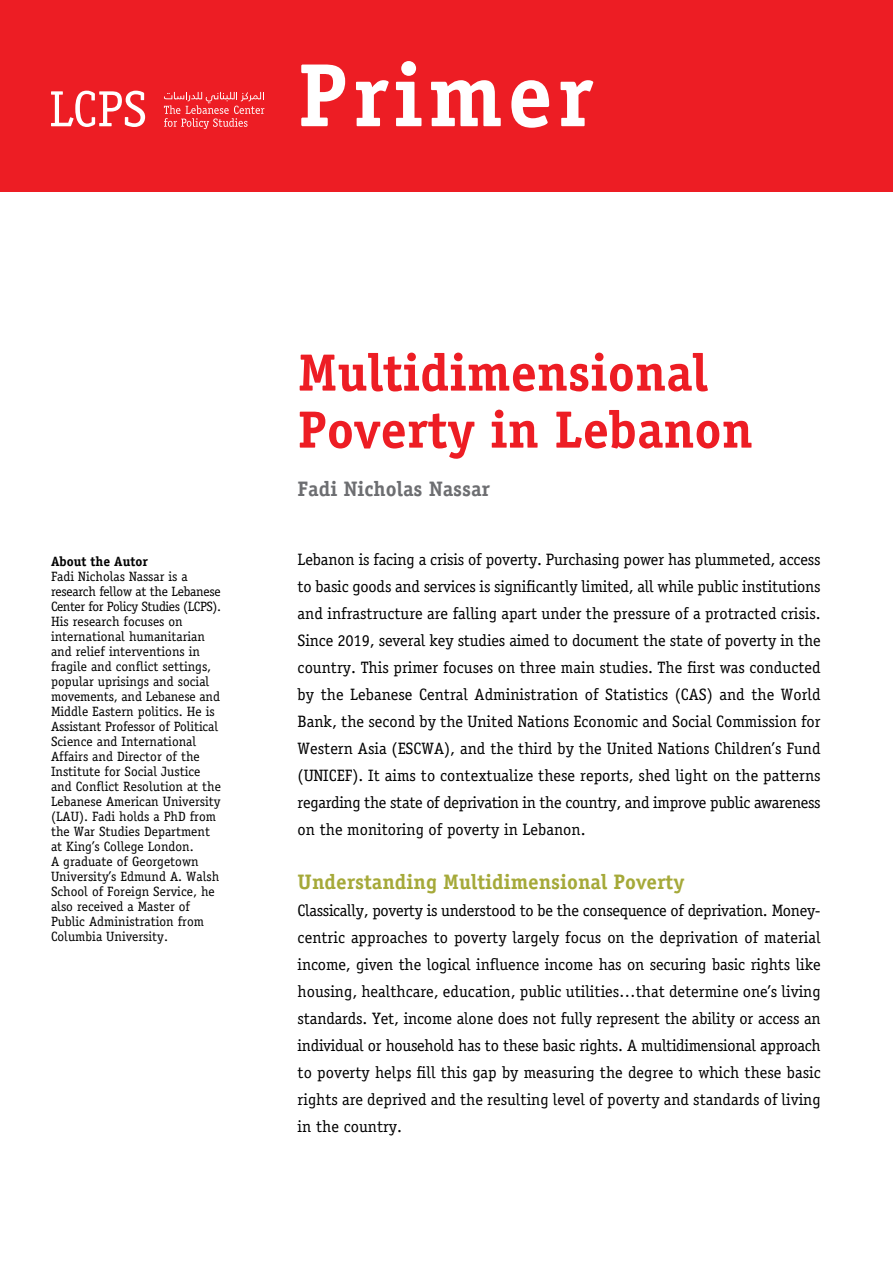
<style>
.page{position:relative;width:893px;height:1263px;background:#fff}
.page>*{position:absolute;margin:0;border:0;box-sizing:border-box;transform-origin:0 0}
.t1{font:700 90px "Officina Serif Std";letter-spacing:.05em;color:#fff}
.t2{font:700 52.5px/57px "Officina Serif Std";color:#ed1d24}
.t3{font:700 21px "Officina Serif Std";color:#a5a939}
.t4{font:700 21px "Officina Serif Std";color:#6d6e71}
.t5{font:16.5px/27px "Officina Serif Std";color:#000;text-align:justify}
.t6{font:13.5px/15px "Officina Serif Std";color:#000}
.t7{font:700 13.5px "Officina Serif Std";color:#000}
</style>
<div class="page">
<div style="left:0;top:0;width:893px;height:191px;background:#ed1d24"></div>
<svg style="left:51px;top:91px;width:94px;height:36px"></svg>
<svg style="left:164px;top:92px;width:100px;height:37px"></svg>
<h1 class="t1" style="left:298px;top:39px;width:297px">Primer</h1>
<p class="t7" style="left:51px;top:553px;width:98px">About the Autor</p>
<p class="t6" style="left:51px;top:569px;width:172px">Fadi Nicholas Nassar is a research fellow at the Lebanese<br>Center for Policy Studies (LCPS).<br>His research focuses on international humanitarian and relief interventions in fragile and conflict settings, popular uprisings and social movements, and Lebanese and<br>Middle Eastern politics. He is<br>Assistant Professor of Political<br>Science and International<br>Affairs and Director of the<br>Institute for Social Justice and Conflict Resolution at the<br>Lebanese American University (LAU). Fadi holds a PhD from the War Studies Department at King’s College London.<br>A graduate of Georgetown<br>University’s Edmund A. Walsh<br>School of Foreign Service, he also received a Master of<br>Public Administration from<br>Columbia University.</p>
<h2 class="t2" style="left:298px;top:344px;width:457px">Multidimensional<br>Poverty in Lebanon</h2>
<p class="t4" style="left:298px;top:475px;width:194px">Fadi Nicholas Nassar</p>
<p class="t5" style="left:298px;top:546px;width:525px">Lebanon is facing a crisis of poverty. Purchasing power has plummeted, access to basic goods and services is significantly limited, all while public institutions and infrastructure are falling apart under the pressure of a protracted crisis.<br>Since 2019, several key studies aimed to document the state of poverty in the country. This primer focuses on three main studies. The first was conducted by the Lebanese Central Administration of Statistics (CAS) and the World Bank, the second by the United Nations Economic and Social Commission for Western Asia (ESCWA), and the third by the United Nations Children’s Fund (UNICEF). It aims to contextualize these reports, shed light on the patterns regarding the state of deprivation in the country, and improve public awareness on the monitoring of poverty in Lebanon.</p>
<p class="t3" style="left:298px;top:868px;width:388px">Understanding Multidimensional Poverty</p>
<p class="t5" style="left:298px;top:897px;width:525px">Classically, poverty is understood to be the consequence of deprivation. Money&shy;centric approaches to poverty largely focus on the deprivation of material income, given the logical influence income has on securing basic rights like housing, healthcare, education, public utilities…that determine one’s living standards. Yet, income alone does not fully represent the ability or access an individual or household has to these basic rights. A multidimensional approach to poverty helps fill this gap by measuring the degree to which these basic rights are deprived and the resulting level of poverty and standards of living in the country.</p>
</div>
